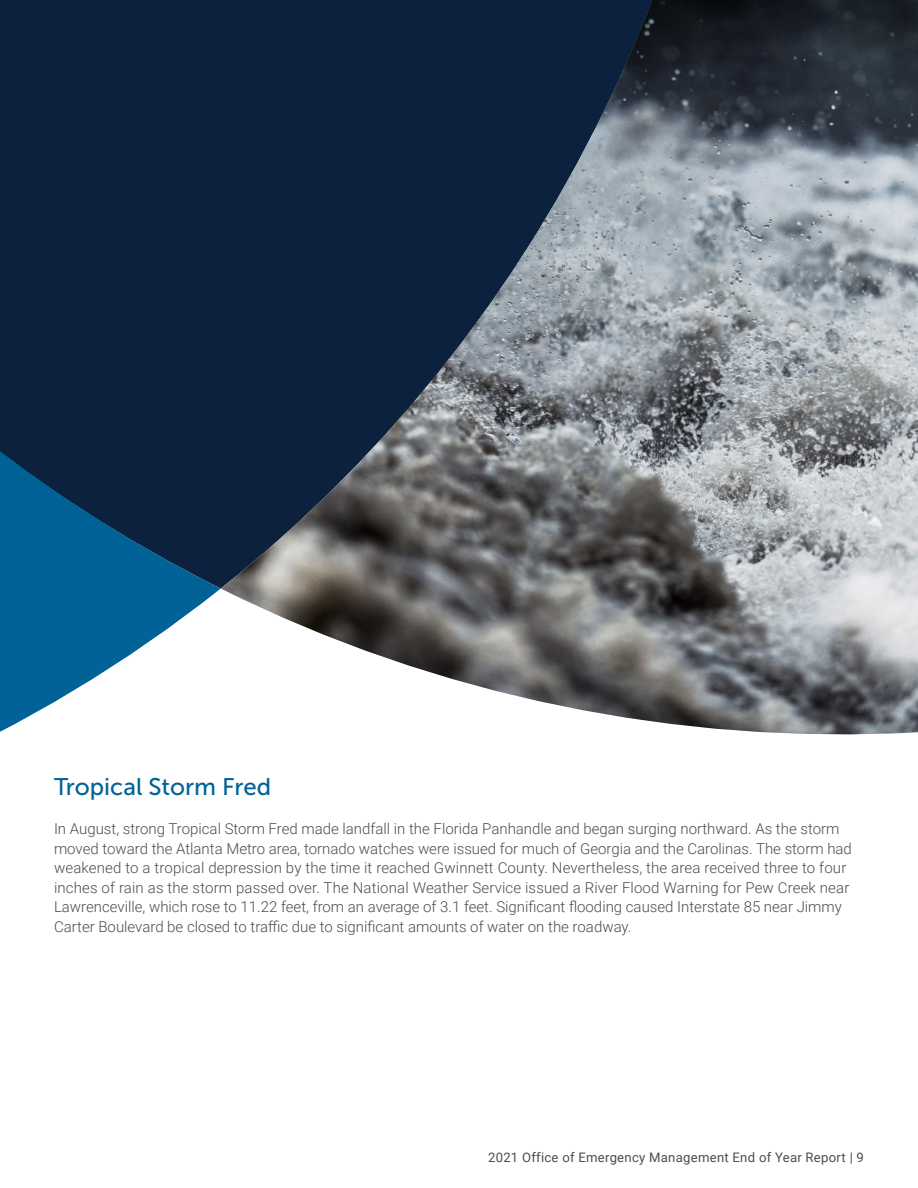
<style>
.page{position:relative;width:918px;height:1188px;background:#fff}
.page>*{position:absolute;margin:0;border:0;box-sizing:border-box;transform-origin:0 0}
.Heading2{font:24px "Museo Sans 500";color:#016298}
.t1{font:300 15px/19.5px "Roboto";color:#4b4c4d}
.t2{font:13.2px "Roboto";letter-spacing:.02em;color:#4d4c4f}
</style>
<div class="page">
<img style="left:221px;top:0;width:697px;height:735px">
<svg style="left:0;top:0;width:221px;height:732px;background:#1f4160"></svg>
<p class="Heading2" style="left:54px;top:773px;width:219px">Tropical Storm Fred</p>
<p class="t1" style="left:54px;top:819px;width:799px">In August, strong Tropical Storm Fred made landfall in the Florida Panhandle and began surging northward. As the storm moved toward the Atlanta Metro area, tornado watches were issued for much of Georgia and the Carolinas. The storm had weakened to a tropical depression by the time it reached Gwinnett County. Nevertheless, the area received three to four inches of rain as the storm passed over. The National Weather Service issued a River Flood Warning for Pew Creek near Lawrenceville, which rose to 11.22 feet, from an average of 3.1 feet. Significant flooding caused Interstate 85 near Jimmy Carter Boulevard be closed to traffic due to significant amounts of water on the roadway.</p>
<p class="t2" style="left:488px;top:1148px;width:377px">2021 Office of Emergency Management End of Year Report | 9</p>
</div>
